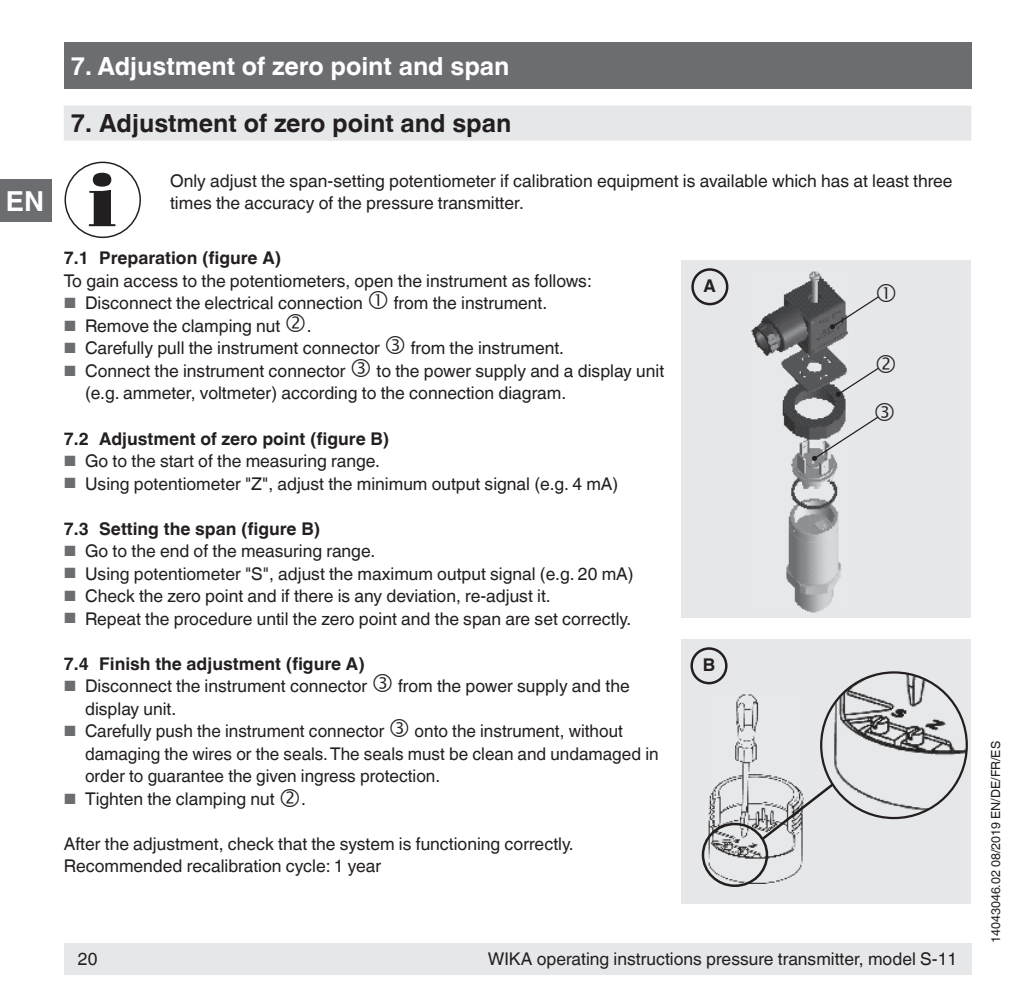
<style>
.page{position:relative;width:1021px;height:1007px;background:#fff}
.page>*{position:absolute;margin:0;border:0;box-sizing:border-box;transform-origin:0 0}
.t1{font:700 27.5px "Helvetica World";color:#fff}
.t2{font:700 25px "Helvetica World";color:#fff}
.t3{font:700 25px "Helvetica World";color:#231f20}
.t4{font:17.5px/22.5px "Helvetica World";color:#231f20}
.t5{font:700 17.5px "Helvetica World";color:#231f20}
.t6{font:12.5px "Helvetica World";color:#231f20}
.s1{font-size:14.75px;color:#6c6d70}
</style>
<div class="page">
<div style="left:64px;top:943px;width:907px;height:31px;background:#e6e7e9"></div>
<div style="left:64px;top:43px;width:907px;height:46px;background:#6c6d70"></div>
<div style="left:0;top:179px;width:51px;height:43px;background:#6c6d70"></div>
<div style="left:64px;top:106px;width:907px;height:35px;background:#e6e7e9"></div>
<div style="left:681px;top:260px;width:290px;height:357px;background:#e6e7e9"></div>
<img style="left:751px;top:271px;width:97px;height:342px">
<svg style="left:692px;top:269px;width:35px;height:35px"></svg>
<div style="left:691px;top:268px;width:37px;height:37px;border:2px solid #231f20;border-radius:50%"></div>
<div style="left:703px;top:280px;width:13px;height:12px;background:#e6e7e9"></div>
<div style="left:681px;top:639px;width:290px;height:264px;background:#e6e7e9"></div>
<img style="left:705px;top:694px;width:98px;height:189px">
<svg style="left:691px;top:648px;width:35px;height:35px"></svg>
<div style="left:690px;top:647px;width:37px;height:37px;border:2px solid #231f20;border-radius:50%"></div>
<div style="left:702px;top:658px;width:13px;height:13px;background:#e6e7e9"></div>
<img style="left:827px;top:672px;width:139px;height:138px">
<div style="left:701px;top:822px;width:67px;height:64px;border:2px solid #231f20;border-radius:50%"></div>
<svg style="left:759px;top:780px;width:77px;height:62px"></svg>
<svg style="left:89px;top:173px;width:26px;height:53px"></svg>
<div style="left:64px;top:162px;width:77px;height:76px;border:1px solid #231f20;border-radius:50%"></div>
<svg style="left:829px;top:283px;width:50px;height:46px"></svg>
<svg style="left:835px;top:355px;width:44px;height:41px"></svg>
<svg style="left:812px;top:402px;width:67px;height:59px"></svg>
<h1 class="t1" style="left:6px;top:185px;width:40px">EN</h1>
<h2 class="t2" style="left:71px;top:51px;width:440px">7. Adjustment of zero point and span</h2>
<h2 class="t3" style="left:71px;top:108px;width:442px">7. Adjustment of zero point and span</h2>
<p class="t4" style="left:170px;top:169px;width:784px">Only adjust the span-setting potentiometer if calibration equipment is available which has at least three times the accuracy of the pressure transmitter.</p>
<p class="t5" style="left:64px;top:248px;width:219px">7.1 Preparation (figure A)</p>
<p class="t4" style="left:64px;top:269px;width:529px">To gain access to the potentiometers, open the instrument as follows:</p>
<p class="t4" style="left:64px;top:292px;width:301px"><span class="s1">■</span> Disconnect the electrical connection</p>
<p class="t4" style="left:394px;top:292px;width:155px">from the instrument.</p>
<p class="t4" style="left:64px;top:314px;width:218px"><span class="s1">■</span> Remove the clamping nut</p>
<p class="t4" style="left:307px;top:314px;width:6px">.</p>
<p class="t4" style="left:64px;top:337px;width:317px"><span class="s1">■</span> Carefully pull the instrument connector</p>
<p class="t4" style="left:410px;top:337px;width:155px">from the instrument.</p>
<p class="t4" style="left:64px;top:359px;width:283px"><span class="s1">■</span> Connect the instrument connector</p>
<p class="t5" style="left:703px;top:276px;width:14px">A</p>
<p class="t4" style="left:85px;top:359px;width:580px;text-indent:291px">to the power supply and a display unit (e.g. ammeter, voltmeter) according to the connection diagram.</p>
<p class="t5" style="left:64px;top:428px;width:327px">7.2 Adjustment of zero point (figure B)</p>
<p class="t4" style="left:64px;top:449px;width:318px"><span class="s1">■</span> Go to the start of the measuring range.</p>
<p class="t4" style="left:64px;top:472px;width:556px"><span class="s1">■</span> Using potentiometer "Z", adjust the minimum output signal (e.g. 4 mA)</p>
<p class="t5" style="left:64px;top:518px;width:258px">7.3 Setting the span (figure B)</p>
<p class="t4" style="left:64px;top:539px;width:313px"><span class="s1">■</span> Go to the end of the measuring range.</p>
<p class="t4" style="left:64px;top:562px;width:571px"><span class="s1">■</span> Using potentiometer "S", adjust the maximum output signal (e.g. 20 mA)</p>
<p class="t4" style="left:64px;top:584px;width:488px"><span class="s1">■</span> Check the zero point and if there is any deviation, re-adjust it.</p>
<p class="t4" style="left:64px;top:607px;width:569px"><span class="s1">■</span> Repeat the procedure until the zero point and the span are set correctly.</p>
<p class="t5" style="left:64px;top:653px;width:302px">7.4 Finish the adjustment (figure A)</p>
<p class="t4" style="left:64px;top:674px;width:305px"><span class="s1">■</span> Disconnect the instrument connector</p>
<p class="t4" style="left:398px;top:674px;width:233px">from the power supply and the</p>
<p class="t4" style="left:85px;top:697px;width:93px">display unit.</p>
<p class="t4" style="left:64px;top:719px;width:322px"><span class="s1">■</span> Carefully push the instrument connector</p>
<p class="t5" style="left:702px;top:655px;width:14px">B</p>
<p class="t4" style="left:85px;top:719px;width:575px;text-indent:329px">onto the instrument, without damaging the wires or the seals. The seals must be clean and undamaged in order to guarantee the given ingress protection.</p>
<p class="t4" style="left:64px;top:787px;width:212px"><span class="s1">■</span> Tighten the clamping nut</p>
<p class="t4" style="left:301px;top:787px;width:6px">.</p>
<p class="t4" style="left:64px;top:832px;width:511px">After the adjustment, check that the system is functioning correctly.<br>Recommended recalibration cycle: 1 year</p>
<p class="t4" style="left:78px;top:947px;width:21px">20</p>
<p class="t4" style="left:488px;top:947px;width:471px">WIKA operating instructions pressure transmitter, model S-11</p>
<p class="t6" style="left:988px;top:943px;width:203px;rotate:-90deg">14043046.02 08/2019 EN/DE/FR/ES</p>
</div>
